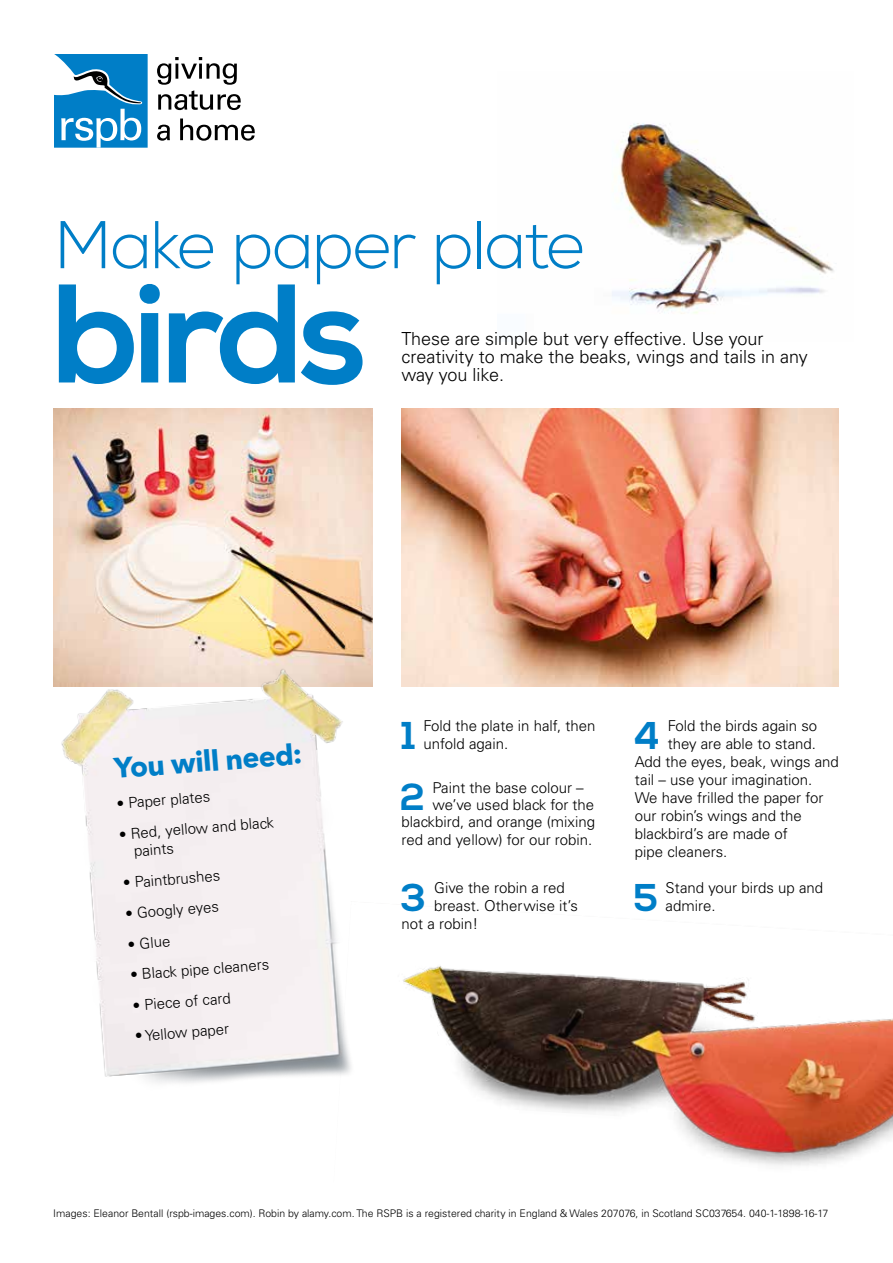
<style>
.page{position:relative;width:893px;height:1263px;background:#fff}
.page>*{position:absolute;margin:0;border:0;box-sizing:border-box;transform-origin:0 0}
.t1{font:700 140.25px "Nexa";letter-spacing:-.035em;color:#007ec7}
.t2{font:300 67.35px "Nexa";letter-spacing:-.035em;color:#007ec7}
.t3{font:700 38.7px "Nexa";color:#007ec7}
.t4{font:700 37.65px "Nexa";color:#007ec7}
.t5{font:700 28.5px "Avenir Next";color:#007ec7}
.t6{font:300 18px/18px "Univers";color:#000}
.t7{font:300 15px/18px "Univers";color:#000}
.t8{font:300 10.5px "Univers";color:#000}
</style>
<div class="page">
<img style="left:53px;top:408px;width:319px;height:243px">
<img style="left:53px;top:651px;width:349px;height:432px">
<img style="left:612px;top:123px;width:222px;height:191px">
<img style="left:402px;top:408px;width:437px;height:279px">
<svg style="left:157px;top:57px;width:84px;height:53px"></svg>
<svg style="left:157px;top:125px;width:13px;height:16px"></svg>
<svg style="left:180px;top:119px;width:75px;height:22px"></svg>
<svg style="left:54px;top:54px;width:94px;height:94px"></svg>
<img style="left:333px;top:901px;width:560px;height:265px">
<h2 class="t2" style="left:54px;top:205px;width:533px">Make paper plate</h2>
<h1 class="t1" style="left:53px;top:253px;width:316px">birds</h1>
<p class="t6" style="left:402px;top:329px;width:408px">These are simple but very effective. Use your creativity to make the beaks, wings and tails in any way you like.</p>
<h3 class="t5" style="left:113px;top:749px;width:190px;rotate:-4deg">You will need:</h3>
<p class="t7" style="left:116px;top:795px;width:95px;rotate:-5deg">• Paper plates</p>
<p class="t7" style="left:132px;top:825px;width:143px;text-indent:-13px;rotate:-5deg">• Red, yellow and black paints</p>
<p class="t7" style="left:122px;top:874px;width:99px;rotate:-5deg">• Paintbrushes</p>
<p class="t7" style="left:125px;top:905px;width:95px;rotate:-5deg">• Googly eyes</p>
<p class="t7" style="left:127px;top:935px;width:44px;rotate:-5deg">• Glue</p>
<p class="t7" style="left:129px;top:966px;width:141px;rotate:-5deg">• Black pipe cleaners</p>
<p class="t7" style="left:132px;top:997px;width:100px;rotate:-5deg">• Piece of card</p>
<p class="t7" style="left:134px;top:1027px;width:96px;rotate:-5deg">• Yellow paper</p>
<h3 class="t3" style="left:401px;top:713px;width:16px">1</h3>
<p class="t7" style="left:423px;top:716px;width:173px">Fold the plate in half, then unfold again.</p>
<h3 class="t4" style="left:400px;top:775px;width:26px">2</h3>
<p class="t7" style="left:432px;top:779px;width:153px">Paint the base colour –</p>
<p class="t7" style="left:432px;top:796px;width:163px">we’ve used black for the</p>
<p class="t7" style="left:402px;top:813px;width:195px">blackbird, and orange (mixing</p>
<p class="t7" style="left:402px;top:830px;width:192px">red and yellow) for our robin.</p>
<h3 class="t3" style="left:401px;top:875px;width:27px">3</h3>
<p class="t7" style="left:434px;top:879px;width:132px">Give the robin a red</p>
<p class="t7" style="left:434px;top:897px;width:145px">breast. Otherwise it’s</p>
<p class="t7" style="left:402px;top:915px;width:78px">not a robin!</p>
<h3 class="t3" style="left:634px;top:713px;width:28px">4</h3>
<p class="t7" style="left:668px;top:716px;width:151px">Fold the birds again so</p>
<p class="t7" style="left:668px;top:734px;width:150px">they are able to stand.</p>
<p class="t7" style="left:635px;top:752px;width:206px">Add the eyes, beak, wings and</p>
<p class="t7" style="left:635px;top:770px;width:179px">tail – use your imagination.</p>
<p class="t7" style="left:635px;top:788px;width:190px">We have frilled the paper for</p>
<p class="t7" style="left:635px;top:806px;width:168px">our robin’s wings and the</p>
<p class="t7" style="left:635px;top:824px;width:154px">blackbird’s are made of</p>
<p class="t7" style="left:635px;top:842px;width:94px">pipe cleaners.</p>
<h3 class="t3" style="left:633px;top:875px;width:26px">5</h3>
<p class="t7" style="left:666px;top:879px;width:159px">Stand your birds up and admire.</p>
<p class="t8" style="left:53px;top:1207px;width:777px">Images: Eleanor Bentall (rspb-images.com). Robin by alamy.com. The RSPB is a registered charity in England &amp; Wales 207076, in Scotland SC037654. 040-1-1898-16-17</p>
</div>
